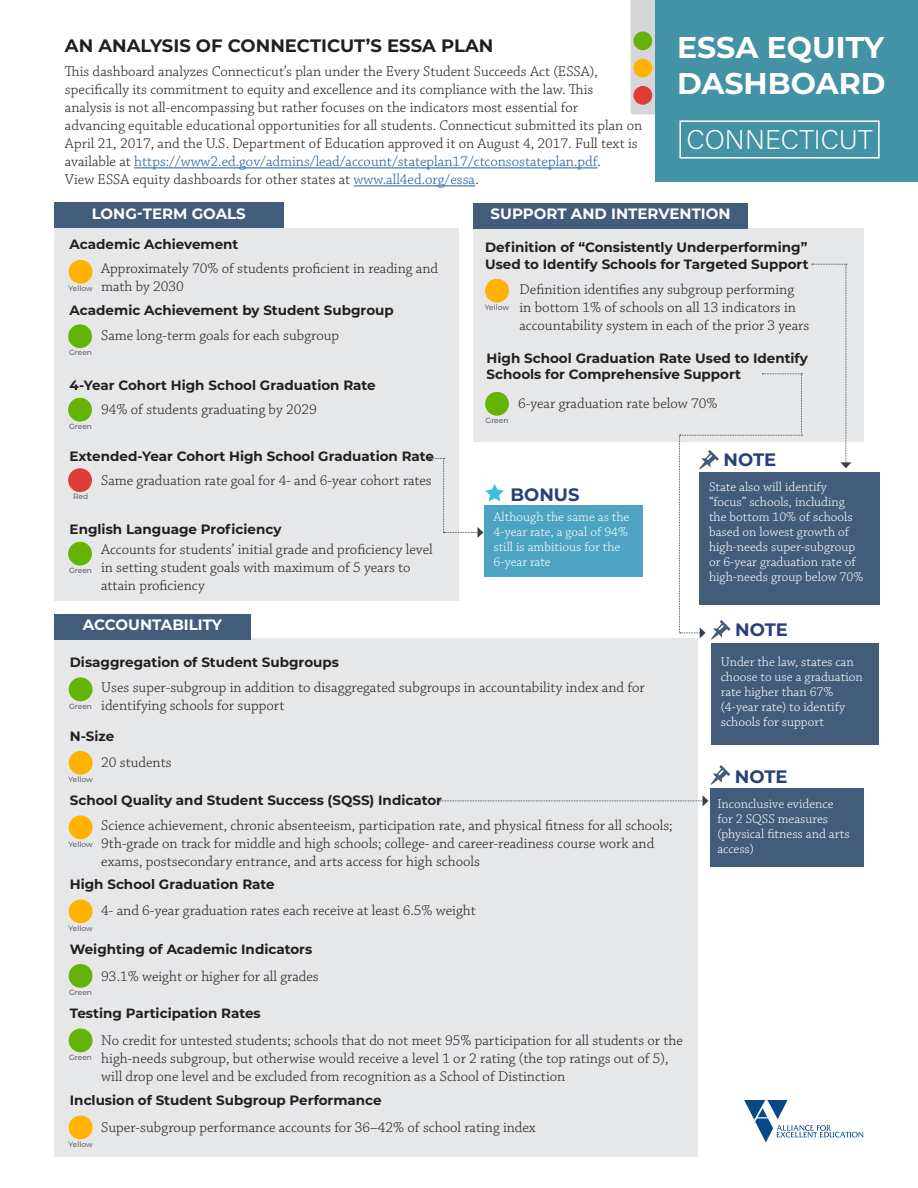
<style>
.page{position:relative;width:918px;height:1188px;background:#fff}
.page>*{position:absolute;margin:0;border:0;box-sizing:border-box;transform-origin:0 0}
.t1{font:700 30px/36px "Montserrat";color:#fff}
.t2{font:200 27px "Acumin Pro";letter-spacing:.005em;color:#fff}
.t3{font:700 18px "Montserrat";color:#231f20}
.t4{font:700 18px "Montserrat";color:#284078}
.t5{font:300 15px/18px "Chaparral Pro";color:#231f20}
.t6{font:700 15px "Montserrat";color:#fff}
.t7{font:700 13.5px/16.2px "Montserrat";color:#231f20}
.t8{font:300 13.5px/15px "Chaparral Pro";color:#fff}
.t9{font:7.5px "Montserrat";color:#3e3e3f}
.s1{color:#175d9e}
</style>
<div class="page">
<div style="left:54px;top:228px;width:405px;height:373px;background:#e6e7e9"></div>
<div style="left:54px;top:203px;width:230px;height:25px;background:#425c79"></div>
<div style="left:473px;top:228px;width:391px;height:214px;background:#e6e7e9"></div>
<div style="left:473px;top:203px;width:275px;height:25px;background:#435c79"></div>
<div style="left:54px;top:638px;width:644px;height:518px;background:#e6e7e9"></div>
<div style="left:54px;top:614px;width:197px;height:26px;background:#435c79"></div>
<div style="left:631px;top:0;width:24px;height:114px;background:#d5d6d8"></div>
<div style="left:633px;top:59px;width:19px;height:18px;background:#ffb200;border-radius:50%"></div>
<div style="left:633px;top:86px;width:19px;height:19px;background:#e03b35;border-radius:50%"></div>
<div style="left:633px;top:31px;width:19px;height:19px;background:#65b306;border-radius:50%"></div>
<div style="left:655px;top:0;width:263px;height:182px;background:#4492a5"></div>
<div style="left:679px;top:120px;width:201px;height:39px;border:2px solid #fff"></div>
<hr style="left:134px;top:167px;width:464px;height:1px;background:#175d9e">
<hr style="left:354px;top:185px;width:121px;height:1px;background:#175d9e">
<div style="left:69px;top:260px;width:24px;height:24px;background:#ffb200;border-radius:50%"></div>
<div style="left:68px;top:324px;width:24px;height:24px;background:#65b306;border-radius:50%"></div>
<div style="left:68px;top:398px;width:24px;height:24px;background:#65b306;border-radius:50%"></div>
<div style="left:68px;top:468px;width:24px;height:24px;background:#e03b35;border-radius:50%"></div>
<div style="left:68px;top:542px;width:24px;height:24px;background:#65b306;border-radius:50%"></div>
<div style="left:69px;top:677px;width:24px;height:24px;background:#65b306;border-radius:50%"></div>
<div style="left:69px;top:751px;width:24px;height:24px;background:#ffb200;border-radius:50%"></div>
<div style="left:69px;top:815px;width:24px;height:24px;background:#ffb200;border-radius:50%"></div>
<div style="left:69px;top:899px;width:24px;height:24px;background:#ffb200;border-radius:50%"></div>
<div style="left:69px;top:964px;width:24px;height:24px;background:#65b306;border-radius:50%"></div>
<div style="left:69px;top:1029px;width:24px;height:23px;background:#65b306;border-radius:50%"></div>
<div style="left:69px;top:1116px;width:24px;height:23px;background:#ffb200;border-radius:50%"></div>
<div style="left:485px;top:279px;width:24px;height:24px;background:#ffb200;border-radius:50%"></div>
<div style="left:485px;top:392px;width:24px;height:24px;background:#65b306;border-radius:50%"></div>
<div style="left:699px;top:473px;width:180px;height:132px;background:#435c79"></div>
<div style="left:711px;top:643px;width:168px;height:102px;background:#435c79"></div>
<div style="left:710px;top:788px;width:154px;height:79px;background:#435c79"></div>
<svg style="left:711px;top:765px;width:19px;height:20px"></svg>
<svg style="left:744px;top:1100px;width:120px;height:43px"></svg>
<svg style="left:439px;top:795px;width:269px;height:11px"></svg>
<svg style="left:812px;top:264px;width:39px;height:204px"></svg>
<svg style="left:679px;top:374px;width:123px;height:265px"></svg>
<div style="left:485px;top:505px;width:158px;height:72px;background:#4da3c2"></div>
<svg style="left:429px;top:458px;width:75px;height:80px"></svg>
<p class="t3" style="left:65px;top:32px;width:430px">AN ANALYSIS OF CONNECTICUT’S ESSA PLAN</p>
<p class="t5" style="left:65px;top:63px;width:579px">This dashboard analyzes Connecticut’s plan under the Every Student Succeeds Act (ESSA), specifically its commitment to equity and excellence and its compliance with the law. This analysis is not all-encompassing but rather focuses on the indicators most essential for<br>advancing equitable educational opportunities for all students. Connecticut submitted its plan on April 21, 2017, and the U.S. Department of Education approved it on August 4, 2017. Full text is available at <span class="s1">https://www2.ed.gov/admins/lead/account/stateplan17/ctconsostateplan.pdf</span>.<br>View ESSA equity dashboards for other states at <span class="s1">www.all4ed.org/essa</span>.</p>
<p class="t1" style="left:677px;top:28px;width:210px">ESSA EQUITY<br>DASHBOARD</p>
<p class="t2" style="left:686px;top:121px;width:188px">CONNECTICUT</p>
<p class="t6" style="left:92px;top:203px;width:156px">LONG-TERM GOALS</p>
<p class="t7" style="left:70px;top:236px;width:170px">Academic Achievement</p>
<p class="t5" style="left:101px;top:260px;width:339px">Approximately 70% of students proficient in reading and math by 2030</p>
<p class="t5" style="left:101px;top:327px;width:240px">Same long-term goals for each subgroup</p>
<p class="t9" style="left:69px;top:283px;width:26px">Yellow</p>
<p class="t7" style="left:70px;top:302px;width:326px">Academic Achievement by Student Subgroup</p>
<p class="t9" style="left:69px;top:348px;width:24px">Green</p>
<p class="t7" style="left:70px;top:377px;width:308px">4-Year Cohort High School Graduation Rate</p>
<p class="t9" style="left:69px;top:421px;width:24px">Green</p>
<p class="t5" style="left:101px;top:401px;width:217px">94% of students graduating by 2029</p>
<p class="t7" style="left:70px;top:447px;width:366px">Extended-Year Cohort High School Graduation Rate</p>
<p class="t9" style="left:73px;top:492px;width:17px">Red</p>
<p class="t5" style="left:101px;top:472px;width:332px">Same graduation rate goal for 4- and 6-year cohort rates</p>
<p class="t7" style="left:70px;top:521px;width:213px">English Language Proficiency</p>
<p class="t9" style="left:69px;top:565px;width:24px">Green</p>
<p class="t5" style="left:101px;top:541px;width:333px">Accounts for students’ initial grade and proficiency level in setting student goals with maximum of 5 years to attain proficiency</p>
<p class="t6" style="left:83px;top:614px;width:141px">ACCOUNTABILITY</p>
<p class="t6" style="left:491px;top:203px;width:242px">SUPPORT AND INTERVENTION</p>
<p class="t7" style="left:485px;top:239px;width:325px">Definition of “Consistently Underperforming”<br>Used to Identify Schools for Targeted Support</p>
<p class="t9" style="left:485px;top:302px;width:26px">Yellow</p>
<p class="t5" style="left:520px;top:281px;width:291px">Definition identifies any subgroup performing in bottom 1% of schools on all 13 indicators in accountability system in each of the prior 3 years</p>
<p class="t7" style="left:487px;top:349px;width:323px">High School Graduation Rate Used to Identify<br>Schools for Comprehensive Support</p>
<p class="t9" style="left:486px;top:415px;width:24px">Green</p>
<p class="t5" style="left:518px;top:395px;width:201px">6-year graduation rate below 70%</p>
<p class="t4" style="left:724px;top:447px;width:54px">NOTE</p>
<p class="t4" style="left:510px;top:482px;width:71px">BONUS</p>
<p class="t8" style="left:493px;top:510px;width:137px">Although the same as the<br>4-year rate, a goal of 94% still is ambitious for the<br>6-year rate</p>
<p class="t8" style="left:709px;top:480px;width:156px">State also will identify “focus” schools, including the bottom 10% of schools based on lowest growth of high-needs super-subgroup or 6-year graduation rate of high-needs group below 70%</p>
<p class="t4" style="left:735px;top:617px;width:54px">NOTE</p>
<p class="t7" style="left:70px;top:654px;width:271px">Disaggregation of Student Subgroups</p>
<p class="t9" style="left:69px;top:701px;width:24px">Green</p>
<p class="t5" style="left:101px;top:679px;width:545px">Uses super-subgroup in addition to disaggregated subgroups in accountability index and for identifying schools for support</p>
<p class="t7" style="left:70px;top:727px;width:46px">N-Size</p>
<p class="t9" style="left:69px;top:774px;width:26px">Yellow</p>
<p class="t5" style="left:101px;top:754px;width:72px">20 students</p>
<p class="t7" style="left:70px;top:792px;width:374px">School Quality and Student Success (SQSS) Indicator</p>
<p class="t5" style="left:101px;top:817px;width:573px">Science achievement, chronic absenteeism, participation rate, and physical fitness for all schools;<br>9th-grade on track for middle and high schools; college- and career-readiness course work and exams, postsecondary entrance, and arts access for high schools</p>
<p class="t5" style="left:101px;top:902px;width:376px">4- and 6-year graduation rates each receive at least 6.5% weight</p>
<p class="t9" style="left:69px;top:839px;width:26px">Yellow</p>
<p class="t7" style="left:70px;top:876px;width:206px">High School Graduation Rate</p>
<p class="t9" style="left:69px;top:923px;width:26px">Yellow</p>
<p class="t7" style="left:70px;top:940px;width:244px">Weighting of Academic Indicators</p>
<p class="t9" style="left:69px;top:987px;width:24px">Green</p>
<p class="t5" style="left:101px;top:968px;width:219px">93.1% weight or higher for all grades</p>
<p class="t7" style="left:70px;top:1005px;width:192px">Testing Participation Rates</p>
<p class="t5" style="left:101px;top:1032px;width:583px">No credit for untested students; schools that do not meet 95% participation for all students or the high-needs subgroup, but otherwise would receive a level 1 or 2 rating (the top ratings out of 5), will drop one level and be excluded from recognition as a School of Distinction</p>
<p class="t5" style="left:101px;top:1119px;width:436px">Super-subgroup performance accounts for 36–42% of school rating index</p>
<p class="t9" style="left:69px;top:1052px;width:24px">Green</p>
<p class="t7" style="left:70px;top:1092px;width:313px">Inclusion of Student Subgroup Performance</p>
<p class="t9" style="left:69px;top:1139px;width:26px">Yellow</p>
<p class="t8" style="left:721px;top:654px;width:143px">Under the law, states can choose to use a graduation rate higher than 67% (4-year rate) to identify schools for support</p>
<p class="t4" style="left:735px;top:763px;width:54px">NOTE</p>
<p class="t8" style="left:717px;top:797px;width:134px">Inconclusive evidence for 2 SQSS measures (physical fitness and arts access)</p>
</div>
